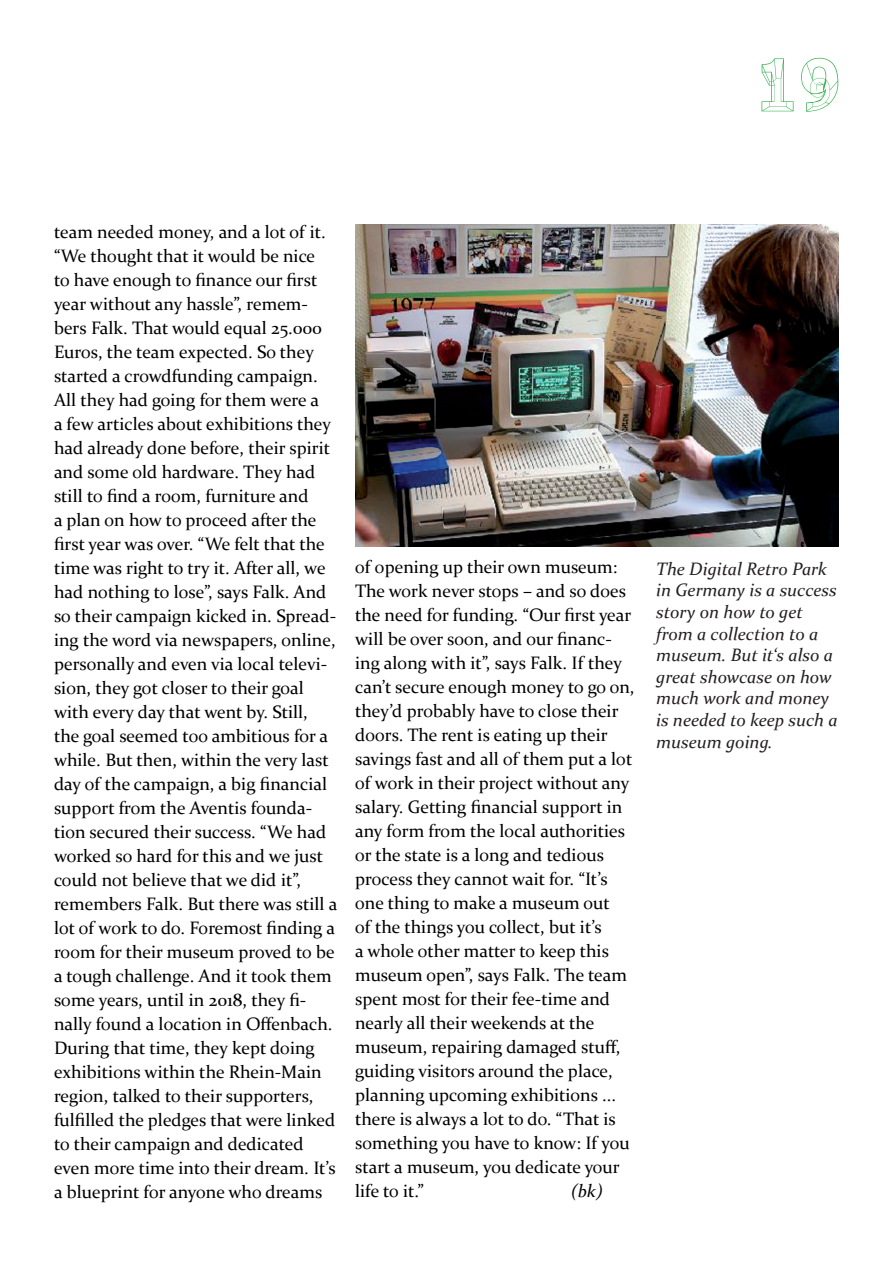
<style>
.page{position:relative;width:893px;height:1263px;background:#fff}
.page>*{position:absolute;margin:0;border:0;box-sizing:border-box;transform-origin:0 0}
.t1{font:78px "Erectlorite";color:#2faf4b}
.t2{font:18px/24px "Constantia";color:#000}
.t3{font:italic 18px/21.6px "Constantia";color:#231f20}
.t4{font:italic 18px "Constantia";color:#000}
</style>
<div class="page">
<img style="left:355px;top:224px;width:484px;height:322px">
<h1 class="t1" style="left:757px;top:39px;width:86px">19</h1>
<p class="t2" style="left:54px;top:219px;width:285px">team needed money, and a lot of it. “We thought that it would be nice<br>to have enough to finance our first year without any hassle”, remem&shy;bers Falk. That would equal 25.000<br>Euros, the team expected. So they started a crowdfunding campaign.<br>All they had going for them were a<br>a few articles about exhibitions they had already done before, their spirit and some old hardware. They had still to find a room, furniture and<br>a plan on how to proceed after the first year was over. “We felt that the time was right to try it. After all, we had nothing to lose”, says Falk. And so their campaign kicked in. Spread&shy;ing the word via newspapers, online, personally and even via local televi&shy;sion, they got closer to their goal with every day that went by. Still, the goal seemed too ambitious for a while. But then, within the very last day of the campaign, a big financial support from the Aventis founda&shy;tion secured their success. “We had worked so hard for this and we just could not believe that we did it”, remembers Falk. But there was still a lot of work to do. Foremost finding a room for their museum proved to be a tough challenge. And it took them some years, until in 2018, they fi&shy;nally found a location in Offenbach.<br>During that time, they kept doing exhibitions within the Rhein-Main region, talked to their supporters, fulfilled the pledges that were linked to their campaign and dedicated even more time into their dream. It’s a blueprint for anyone who dreams</p>
<p class="t2" style="left:355px;top:554px;width:281px">of opening up their own museum:<br>The work never stops – and so does the need for funding. “Our first year will be over soon, and our financ&shy;ing along with it”, says Falk. If they can’t secure enough money to go on, they’d probably have to close their doors. The rent is eating up their savings fast and all of them put a lot of work in their project without any salary. Getting financial support in any form from the local authorities or the state is a long and tedious process they cannot wait for. “It’s one thing to make a museum out<br>of the things you collect, but it’s<br>a whole other matter to keep this museum open”, says Falk. The team spent most for their fee-time and nearly all their weekends at the museum, repairing damaged stuff, guiding visitors around the place, planning upcoming exhibitions ... there is always a lot to do. “That is something you have to know: If you start a museum, you dedicate your life to it.”</p>
<p class="t4" style="left:571px;top:1179px;width:33px">(bk)</p>
<p class="t3" style="left:656px;top:557px;width:183px">The Digital Retro Park in Germany is a success story on how to get from a collection to a museum. But it‘s also a great showcase on how much work and money is needed to keep such a museum going.</p>
</div>
